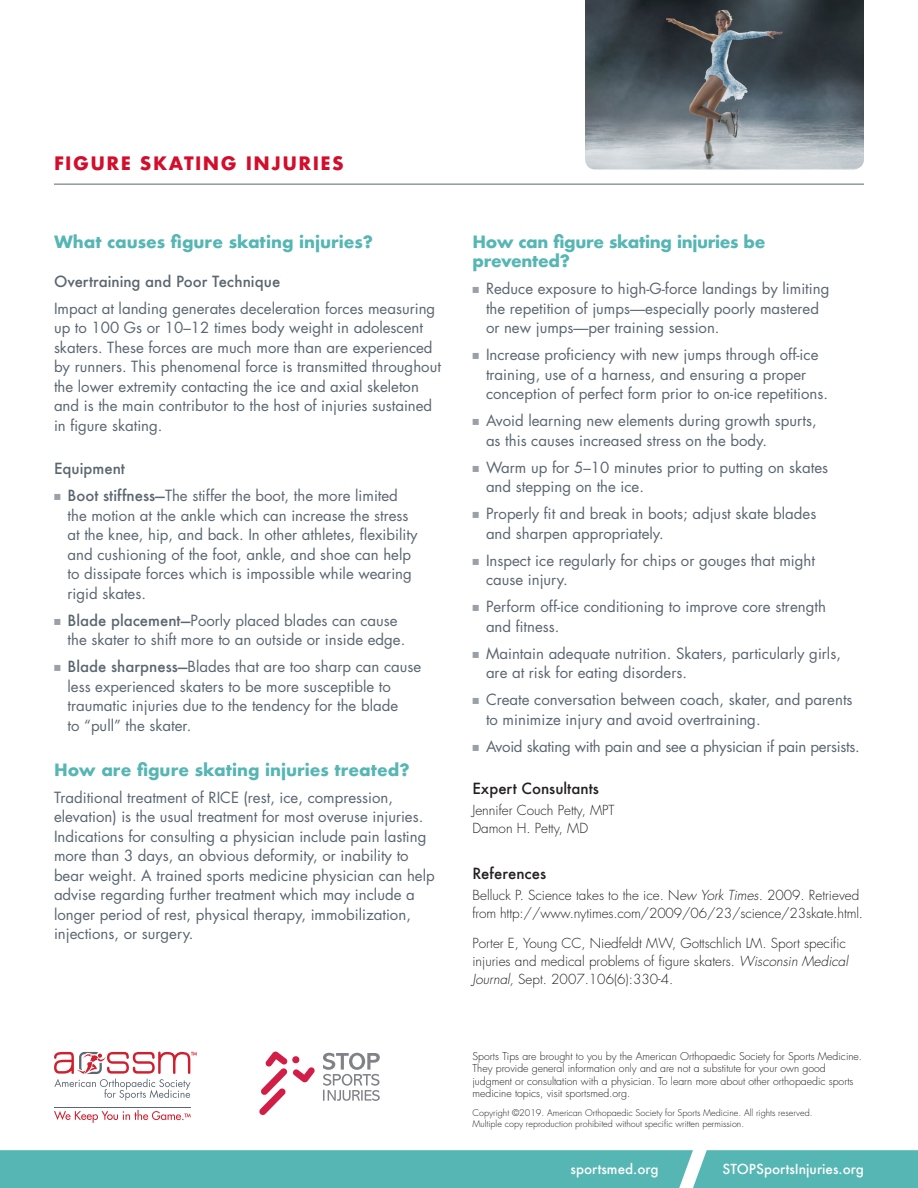
<style>
.page{position:relative;width:918px;height:1188px;background:#fff}
.page>*{position:absolute;margin:0;border:0;box-sizing:border-box;transform-origin:0 0}
.Header_2{font:700 18px "Futura";letter-spacing:.08em;color:#d30d2b}
.Subhead_1{font:700 16.5px "Futura";color:#55b6b3}
.Subhead_1-2{font:700 16.5px/19.8px "Futura";letter-spacing:-.02em;color:#55b6b3}
.Bullet{font:15px/19.5px "Futura";color:#5a6670}
.Text{font:15px/19.5px "Futura";color:#5a6670}
.Bullet-2{font:15px "Futura";letter-spacing:-.02em;color:#5a6670}
.Subhead_2{font:500 15px "Futura";color:#5a6670}
.Ref_Sub{font:500 15px "Futura";color:#231f20}
.Reference{font:300 13.5px/18px "Futura";color:#231f20}
.t1{font:500 13.5px "Futura";color:#fff}
.t2{font:300 10.5px/12.6px "Futura";color:#231f20}
.t3{font:300 9px/10.8px "Futura";color:#231f20}
.s1{font-family:"Universal Newswith Comm Pi";font-size:12px;color:#9aa0a7}
.s2{font-weight:500}
.s3{font-style:italic}
</style>
<div class="page">
<div style="left:0;top:1150px;width:918px;height:38px;background:#55b6b3"></div>
<hr style="left:54px;top:1107px;width:137px;height:1px;background:#5c6771">
<svg style="left:54px;top:1110px;width:137px;height:13px"></svg>
<svg style="left:54px;top:1052px;width:143px;height:48px"></svg>
<svg style="left:259px;top:1052px;width:56px;height:63px"></svg>
<svg style="left:323px;top:1053px;width:57px;height:48px"></svg>
<hr style="left:54px;top:184px;width:810px;height:1px;background:#5a6670">
<img style="left:585px;top:0;width:279px;height:170px">
<p class="Header_2" style="left:54px;top:150px;width:291px">FIGURE SKATING INJURIES</p>
<p class="Subhead_1" style="left:54px;top:230px;width:321px">What causes figure skating injuries?</p>
<p class="Subhead_2" style="left:54px;top:271px;width:228px">Overtraining and Poor Technique</p>
<p class="Text" style="left:54px;top:298px;width:388px">Impact at landing generates deceleration forces measuring up to 100 Gs or 10–12 times body weight in adolescent skaters. These forces are much more than are experienced by runners. This phenomenal force is transmitted throughout the lower extremity contacting the ice and axial skeleton and is the main contributor to the host of injuries sustained in figure skating.</p>
<p class="Subhead_2" style="left:54px;top:458px;width:73px">Equipment</p>
<p class="Bullet" style="left:68px;top:486px;width:352px;text-indent:-14px"><span class="s1">n</span> <span class="s2">Boot stiffness—</span>The stiffer the boot, the more limited the motion at the ankle which can increase the stress at the knee, hip, and back. In other athletes, flexibility and cushioning of the foot, ankle, and shoe can help to dissipate forces which is impossible while wearing rigid skates.</p>
<p class="Bullet" style="left:68px;top:610px;width:339px;text-indent:-14px"><span class="s1">n</span> <span class="s2">Blade placement—</span>Poorly placed blades can cause the skater to shift more to an outside or inside edge.</p>
<p class="Bullet" style="left:68px;top:657px;width:355px;text-indent:-14px"><span class="s1">n</span> <span class="s2">Blade sharpness—</span>Blades that are too sharp can cause less experienced skaters to be more susceptible to traumatic injuries due to the tendency for the blade<br>to “pull” the skater.</p>
<p class="Subhead_1" style="left:54px;top:758px;width:357px">How are figure skating injuries treated?</p>
<p class="Text" style="left:54px;top:788px;width:382px">Traditional treatment of RICE (rest, ice, compression, elevation) is the usual treatment for most overuse injuries.<br>Indications for consulting a physician include pain lasting more than 3 days, an obvious deformity, or inability to bear weight. A trained sports medicine physician can help advise regarding further treatment which may include a longer period of rest, physical therapy, immobilization, injections, or surgery.</p>
<p class="Subhead_1-2" style="left:472px;top:232px;width:294px">How can figure skating injuries be prevented?</p>
<p class="Bullet" style="left:486px;top:279px;width:345px;text-indent:-14px"><span class="s1">n</span> Reduce exposure to high-G-force landings by limiting the repetition of jumps—especially poorly mastered or new jumps—per training session.</p>
<p class="Bullet" style="left:486px;top:345px;width:344px;text-indent:-14px"><span class="s1">n</span> Increase proficiency with new jumps through off-ice training, use of a harness, and ensuring a proper conception of perfect form prior to on-ice repetitions.</p>
<p class="Bullet" style="left:486px;top:411px;width:332px;text-indent:-14px"><span class="s1">n</span> Avoid learning new elements during growth spurts, as this causes increased stress on the body.</p>
<p class="Bullet" style="left:486px;top:458px;width:344px;text-indent:-14px"><span class="s1">n</span> Warm up for 5–10 minutes prior to putting on skates and stepping on the ice.</p>
<p class="Bullet" style="left:486px;top:504px;width:332px;text-indent:-14px"><span class="s1">n</span> Properly fit and break in boots; adjust skate blades and sharpen appropriately.</p>
<p class="Bullet" style="left:486px;top:551px;width:331px;text-indent:-14px"><span class="s1">n</span> Inspect ice regularly for chips or gouges that might cause injury.</p>
<p class="Bullet" style="left:486px;top:597px;width:341px;text-indent:-14px"><span class="s1">n</span> Perform off-ice conditioning to improve core strength and fitness.</p>
<p class="Bullet" style="left:486px;top:644px;width:356px;text-indent:-14px"><span class="s1">n</span> Maintain adequate nutrition. Skaters, particularly girls, are at risk for eating disorders.</p>
<p class="Bullet" style="left:486px;top:690px;width:368px;text-indent:-14px"><span class="s1">n</span> Create conversation between coach, skater, and parents to minimize injury and avoid overtraining.</p>
<p class="Bullet-2" style="left:472px;top:736px;width:389px"><span class="s1">n</span> Avoid skating with pain and see a physician if pain persists.</p>
<p class="Ref_Sub" style="left:472px;top:778px;width:128px">Expert Consultants</p>
<p class="Reference" style="left:472px;top:801px;width:144px">Jennifer Couch Petty, MPT<br>Damon H. Petty, MD</p>
<p class="Ref_Sub" style="left:472px;top:864px;width:75px">References</p>
<p class="Reference" style="left:472px;top:887px;width:392px">Belluck P. Science takes to the ice. N<span class="s3">ew York Times.</span> 2009. Retrieved from http://www.nytimes.com/2009/06/23/science/23skate.html.</p>
<p class="Reference" style="left:472px;top:935px;width:377px">Porter E, Young CC, Niedfeldt MW, Gottschlich LM. Sport specific injuries and medical problems of figure skaters. <span class="s3">Wisconsin Medical<br>Journal,</span> Sept. 2007.106(6):330-4.</p>
<p class="t2" style="left:472px;top:1050px;width:391px">Sports Tips are brought to you by the American Orthopaedic Society for Sports Medicine.<br>They provide general information only and are not a substitute for your own good judgment or consultation with a physician. To learn more about other orthopaedic sports medicine topics, visit sportsmed.org.</p>
<p class="t3" style="left:472px;top:1107px;width:342px">Copyright ©2019. American Orthopaedic Society for Sports Medicine. All rights reserved.<br>Multiple copy reproduction prohibited without specific written permission.</p>
<p class="t1" style="left:571px;top:1160px;width:90px">sportsmed.org</p>
<p class="t1" style="left:723px;top:1160px;width:143px">STOPSportsInjuries.org</p>
</div>
